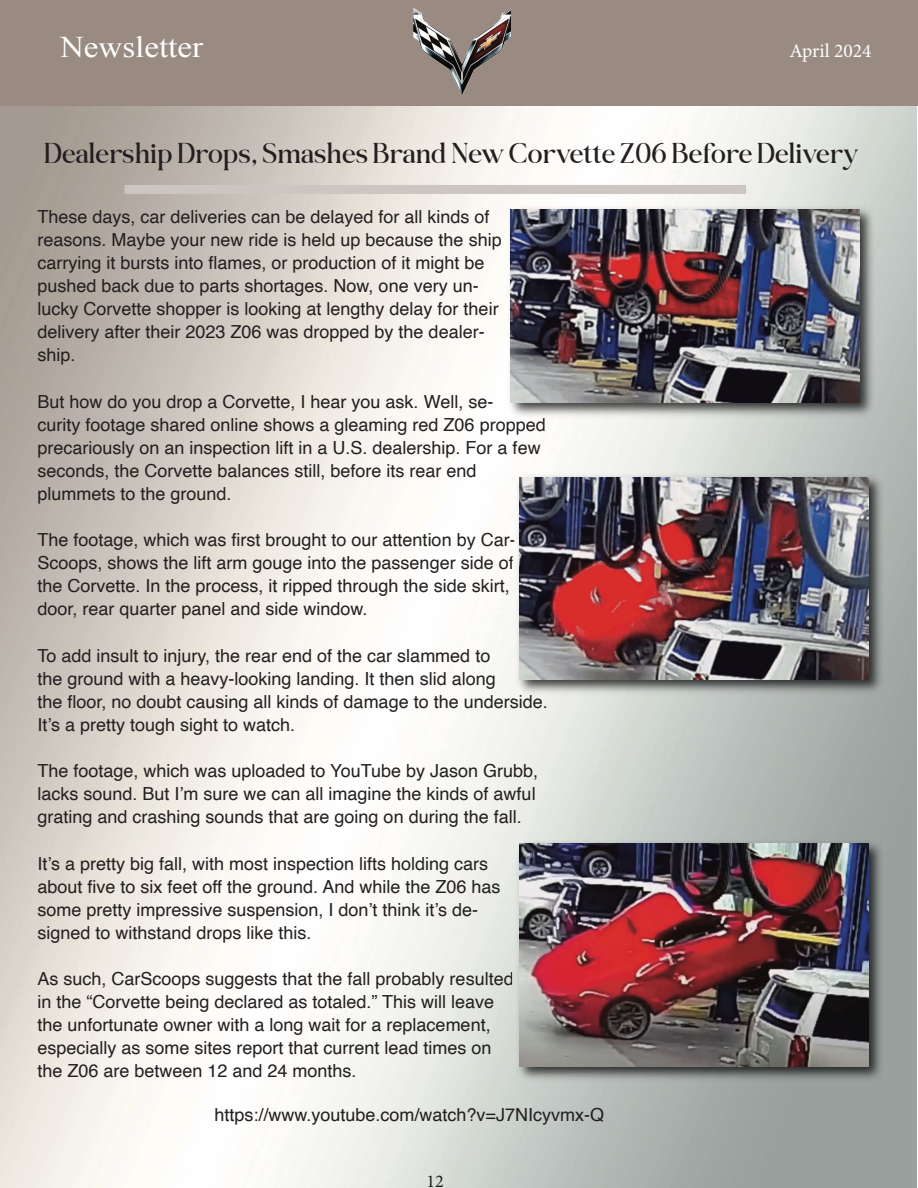
<style>
.page{position:relative;width:918px;height:1188px;background:#fff}
.page>*{position:absolute;margin:0;border:0;box-sizing:border-box;transform-origin:0 0}
.t1{font:30px "Times New Roman";color:#fff;scale:1.1 1}
.t2{font:28.5px "Belgiano Serif";color:#231f20}
.t3{font:19.5px "Minion Pro";color:#fff}
.t4{font:18px/23.1px "Helvetica";color:#231f20}
.t5{font:18px "Minion Pro";color:#231f20}
</style>
<div class="page">
<img style="left:504px;top:203px;width:374px;height:219px">
<img style="left:511px;top:209px;width:349px;height:193px">
<div style="left:125px;top:185px;width:621px;height:9px;background:#cdc5c0"></div>
<img style="left:513px;top:470px;width:374px;height:228px">
<img style="left:520px;top:477px;width:348px;height:202px">
<img style="left:513px;top:837px;width:374px;height:248px">
<img style="left:520px;top:844px;width:348px;height:222px">
<div style="left:0;top:0;width:918px;height:105px;background:#998b82"></div>
<img style="left:414px;top:8px;width:96px;height:87px">
<h1 class="t1" style="left:60px;top:30px;width:131px">Newsletter</h1>
<p class="t3" style="left:789px;top:39px;width:84px">April 2024</p>
<h2 class="t2" style="left:44px;top:136px;width:816px">Dealership Drops, Smashes Brand New Corvette Z06 Before Delivery</h2>
<p class="t4" style="left:37px;top:206px;width:466px">These days, car deliveries can be delayed for all kinds of reasons. Maybe your new ride is held up because the ship carrying it bursts into flames, or production of it might be pushed back due to parts shortages. Now, one very un&shy;lucky Corvette shopper is looking at lengthy delay for their delivery after their 2023 Z06 was dropped by the dealer&shy;ship.</p>
<p class="t4" style="left:37px;top:391px;width:510px">But how do you drop a Corvette, I hear you ask. Well, se-<br>curity footage shared online shows a gleaming red Z06 propped precariously on an inspection lift in a U.S. dealership. For a few seconds, the Corvette balances still, before its rear end plummets to the ground.</p>
<p class="t4" style="left:37px;top:530px;width:480px">The footage, which was first brought to our attention by Car-Scoops, shows the lift arm gouge into the passenger side of the Corvette. In the process, it ripped through the side skirt, door, rear quarter panel and side window.</p>
<p class="t4" style="left:37px;top:645px;width:512px">To add insult to injury, the rear end of the car slammed to<br>the ground with a heavy-looking landing. It then slid along<br>the floor, no doubt causing all kinds of damage to the underside.<br>It’s a pretty tough sight to watch.</p>
<p class="t4" style="left:37px;top:761px;width:502px">The footage, which was uploaded to YouTube by Jason Grubb, lacks sound. But I’m sure we can all imagine the kinds of awful grating and crashing sounds that are going on during the fall.</p>
<p class="t4" style="left:37px;top:853px;width:464px">It’s a pretty big fall, with most inspection lifts holding cars about five to six feet off the ground. And while the Z06 has some pretty impressive suspension, I don’t think it’s de&shy;signed to withstand drops like this.</p>
<p class="t4" style="left:37px;top:969px;width:478px">As such, CarScoops suggests that the fall probably resulted in the “Corvette being declared as totaled.” This will leave the unfortunate owner with a long wait for a replacement, especially as some sites report that current lead times on the Z06 are between 12 and 24 months.</p>
<p class="t4" style="left:214px;top:1104px;width:391px">https://www.youtube.com/watch?v=J7NIcyvmx-Q</p>
<p class="t5" style="left:427px;top:1170px;width:19px">12</p>
</div>
